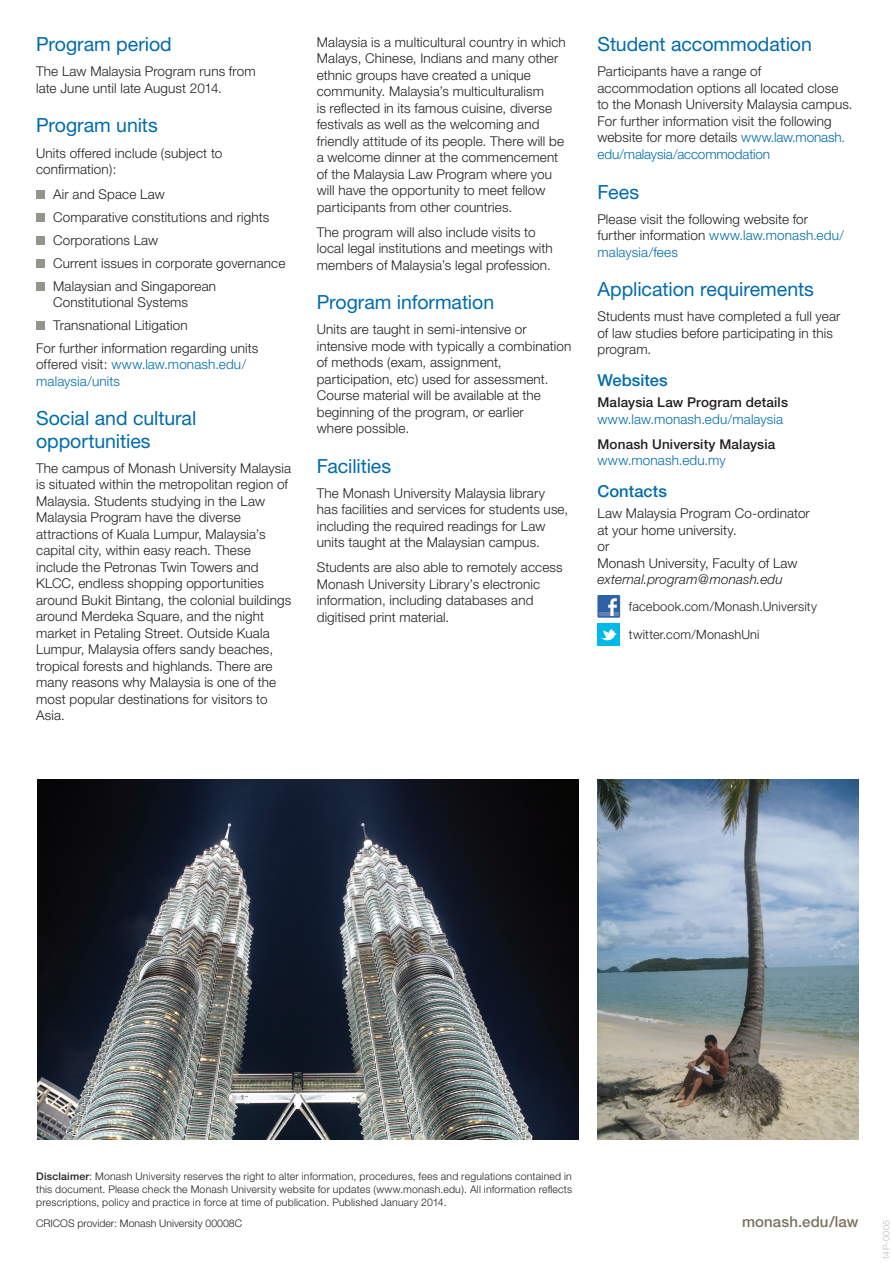
<style>
.page{position:relative;width:893px;height:1263px;background:#fff}
.page>*{position:absolute;margin:0;border:0;box-sizing:border-box;transform-origin:0 0}
.t1{font:19.5px/22.5px "Helvetica Neue";letter-spacing:-.005em;color:#006cac}
.t2{font:500 16.5px "Helvetica Neue";letter-spacing:.005em;color:#006cac}
.t3{font:500 15px "Helvetica Neue";letter-spacing:.005em;color:#7c715e}
.t4{font:300 13.5px/16.5px "Helvetica Neue";letter-spacing:.01em;color:#231f20}
.t5{font:300 13.5px/16.5px "Helvetica Neue";letter-spacing:.01em;color:#006cac}
.t6{font:500 13.5px "Helvetica Neue";letter-spacing:.01em;color:#231f20}
.t7{font:italic 300 13.5px "Helvetica Neue";letter-spacing:.01em;color:#231f20}
.t8{font:300 12.75px "Helvetica Neue";letter-spacing:.015em;color:#231f20}
.t9{font:300 10.5px/12.8px "Helvetica Neue";letter-spacing:.01em;color:#231f20;text-align:justify}
.t10{font:300 9px "Helvetica Neue";letter-spacing:.025em;color:#bcbdc0}
.s1{color:#231f20}
.s2{color:#006cac}
.s3{font-weight:500}
</style>
<div class="page">
<div style="left:36px;top:190px;width:9px;height:9px;background:#94948a"></div>
<div style="left:36px;top:213px;width:9px;height:9px;background:#94948a"></div>
<div style="left:36px;top:236px;width:9px;height:9px;background:#94948a"></div>
<div style="left:36px;top:259px;width:9px;height:9px;background:#94948a"></div>
<div style="left:36px;top:282px;width:9px;height:9px;background:#94948a"></div>
<div style="left:36px;top:321px;width:9px;height:9px;background:#94948a"></div>
<div style="left:597px;top:595px;width:23px;height:23px;background:#2e61a6"></div>
<hr style="left:599px;top:613px;width:19px;height:3px;background:#5e83b9">
<svg style="left:608px;top:598px;width:9px;height:18px"></svg>
<div style="left:597px;top:623px;width:23px;height:23px;background:#00b9ea"></div>
<svg style="left:601px;top:629px;width:16px;height:12px"></svg>
<img style="left:597px;top:779px;width:261px;height:360px">
<img style="left:37px;top:779px;width:541px;height:360px">
<h1 class="t1" style="left:36px;top:33px;width:137px">Program period</h1>
<p class="t4" style="left:36px;top:63px;width:221px">The Law Malaysia Program runs from late June until late August 2014.</p>
<h1 class="t1" style="left:36px;top:114px;width:123px">Program units</h1>
<p class="t4" style="left:36px;top:144px;width:188px">Units offered include (subject to confirmation):</p>
<p class="t4" style="left:53px;top:182px;width:234px;line-height:23px">Air and Space Law<br>Comparative constitutions and rights<br>Corporations Law<br>Current issues in corporate governance<br>Malaysian and Singaporean</p>
<p class="t4" style="left:53px;top:294px;width:136px">Constitutional Systems</p>
<p class="t4" style="left:53px;top:317px;width:136px">Transnational Litigation</p>
<p class="t4" style="left:36px;top:339px;width:224px">For further information regarding units</p>
<p class="t5" style="left:36px;top:356px;width:212px"><span class="s1">offered visit:</span> www.law.monash.edu/ malaysia/units</p>
<h1 class="t1" style="left:36px;top:407px;width:162px">Social and cultural opportunities</h1>
<p class="t4" style="left:36px;top:459px;width:257px">The campus of Monash University Malaysia is situated within the metropolitan region of Malaysia. Students studying in the Law Malaysia Program have the diverse attractions of Kuala Lumpur, Malaysia’s capital city, within easy reach. These include the Petronas Twin Towers and KLCC, endless shopping opportunities around Bukit Bintang, the colonial buildings around Merdeka Square, and the night market in Petaling Street. Outside Kuala Lumpur, Malaysia offers sandy beaches, tropical forests and highlands. There are many reasons why Malaysia is one of the most popular destinations for visitors to Asia.</p>
<p class="t4" style="left:317px;top:33px;width:251px">Malaysia is a multicultural country in which Malays, Chinese, Indians and many other ethnic groups have created a unique community. Malaysia’s multiculturalism<br>is reflected in its famous cuisine, diverse festivals as well as the welcoming and friendly attitude of its people. There will be a welcome dinner at the commencement of the Malaysia Law Program where you will have the opportunity to meet fellow participants from other countries.</p>
<p class="t4" style="left:317px;top:223px;width:238px">The program will also include visits to local legal institutions and meetings with members of Malaysia’s legal profession.</p>
<h1 class="t1" style="left:317px;top:291px;width:179px">Program information</h1>
<p class="t4" style="left:317px;top:321px;width:256px">Units are taught in semi-intensive or intensive mode with typically a combination of methods (exam, assignment, participation, etc) used for assessment.<br>Course material will be available at the beginning of the program, or earlier<br>where possible.</p>
<h1 class="t1" style="left:317px;top:454px;width:76px">Facilities</h1>
<p class="t4" style="left:317px;top:484px;width:253px">The Monash University Malaysia library has facilities and services for students use, including the required readings for Law units taught at the Malaysian campus.</p>
<p class="t4" style="left:317px;top:559px;width:247px">Students are also able to remotely access Monash University Library’s electronic information, including databases and digitised print material.</p>
<h1 class="t1" style="left:597px;top:33px;width:216px">Student accommodation</h1>
<p class="t4" style="left:597px;top:63px;width:257px">Participants have a range of accommodation options all located close to the Monash University Malaysia campus.<br>For further information visit the following website for more details <span class="s2">www.law.monash. edu/malaysia/accommodation</span></p>
<h1 class="t1" style="left:597px;top:180px;width:43px">Fees</h1>
<p class="t4" style="left:597px;top:210px;width:248px">Please visit the following website for further information <span class="s2">www.law.monash.edu/ malaysia/fees</span></p>
<h1 class="t1" style="left:597px;top:278px;width:218px">Application requirements</h1>
<p class="t4" style="left:597px;top:308px;width:245px">Students must have completed a full year of law studies before participating in this program.</p>
<p class="t2" style="left:597px;top:371px;width:72px">Websites</p>
<p class="t6" style="left:597px;top:394px;width:192px">Malaysia Law Program details</p>
<p class="t5" style="left:597px;top:410px;width:187px">www.law.monash.edu/malaysia</p>
<p class="t6" style="left:597px;top:436px;width:179px">Monash University Malaysia</p>
<p class="t5" style="left:597px;top:452px;width:130px">www.monash.edu.my</p>
<p class="t2" style="left:597px;top:482px;width:71px">Contacts</p>
<p class="t4" style="left:597px;top:505px;width:214px">Law Malaysia Program Co-ordinator at your home university.<br>or<br>Monash University, Faculty of Law</p>
<p class="t7" style="left:597px;top:571px;width:187px">external.program@monash.edu</p>
<p class="t8" style="left:629px;top:598px;width:190px">facebook.com/Monash.University</p>
<p class="t8" style="left:629px;top:627px;width:132px">twitter.com/MonashUni</p>
<p class="t9" style="left:36px;top:1170px;width:537px"><span class="s3">Disclaimer</span>: Monash University reserves the right to alter information, procedures, fees and regulations contained in this document. Please check the Monash University website for updates (www.monash.edu). All information reflects prescriptions, policy and practice in force at time of publication. Published January 2014.</p>
<p class="t9" style="left:36px;top:1216px;width:207px">CRICOS provider: Monash University 00008C</p>
<p class="t3" style="left:742px;top:1212px;width:118px">monash.edu/law</p>
<p class="t10" style="left:881px;top:1260px;width:41px;rotate:-90deg">14P-0005</p>
</div>
